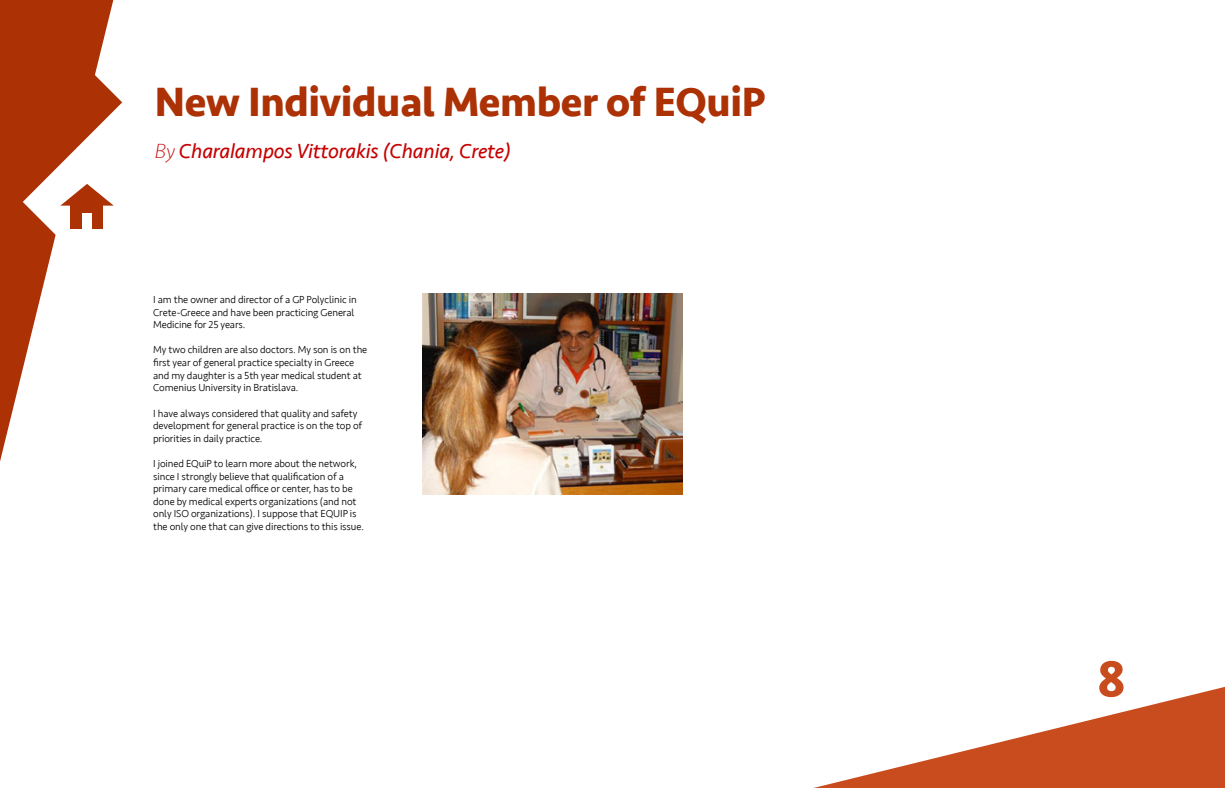
<style>
.page{position:relative;width:1225px;height:788px;background:#fff}
.page>*{position:absolute;margin:0;border:0;box-sizing:border-box;transform-origin:0 0}
.t1{font:700 52.5px "Seravek";color:#c94c1f}
.t2{font:700 42px "Seravek";letter-spacing:-.01em;color:#ac3105}
.t3{font:italic 21px "Seravek";letter-spacing:-.01em;color:#c60000}
.t4{font:300 10.5px/12.6px "Seravek";letter-spacing:-.01em;color:#000}
.s1{font-weight:200}
</style>
<div class="page">
<svg style="left:0;top:0;width:113px;height:461px"></svg>
<svg style="left:814px;top:686px;width:411px;height:102px"></svg>
<img style="left:422px;top:293px;width:260px;height:201px">
<svg style="left:12px;top:47px;width:110px;height:210px"></svg>
<h2 class="t2" style="left:155px;top:68px;width:612px">New Individual Member of EQuiP</h2>
<h3 class="t3" style="left:155px;top:134px;width:358px"><span class="s1">By</span> Charalampos Vittorakis (Chania, Crete)</h3>
<p class="t4" style="left:153px;top:293px;width:205px">I am the owner and director of a GP Polyclinic in<br>Crete-Greece and have been practicing General<br>Medicine for 25 years.</p>
<p class="t4" style="left:153px;top:344px;width:216px">My two children are also doctors. My son is on the first year of general practice specialty in Greece and my daughter is a 5th year medical student at Comenius University in Bratislava.</p>
<p class="t4" style="left:153px;top:407px;width:211px">I have always considered that quality and safety development for general practice is on the top of priorities in daily practice.</p>
<p class="t4" style="left:153px;top:457px;width:212px">I joined EQuiP to learn more about the network, since I strongly believe that qualification of a primary care medical office or center, has to be done by medical experts organizations (and not only ISO organizations). I suppose that EQUIP is the only one that can give directions to this issue.</p>
<h1 class="t1" style="left:1097px;top:637px;width:30px">8</h1>
</div>
